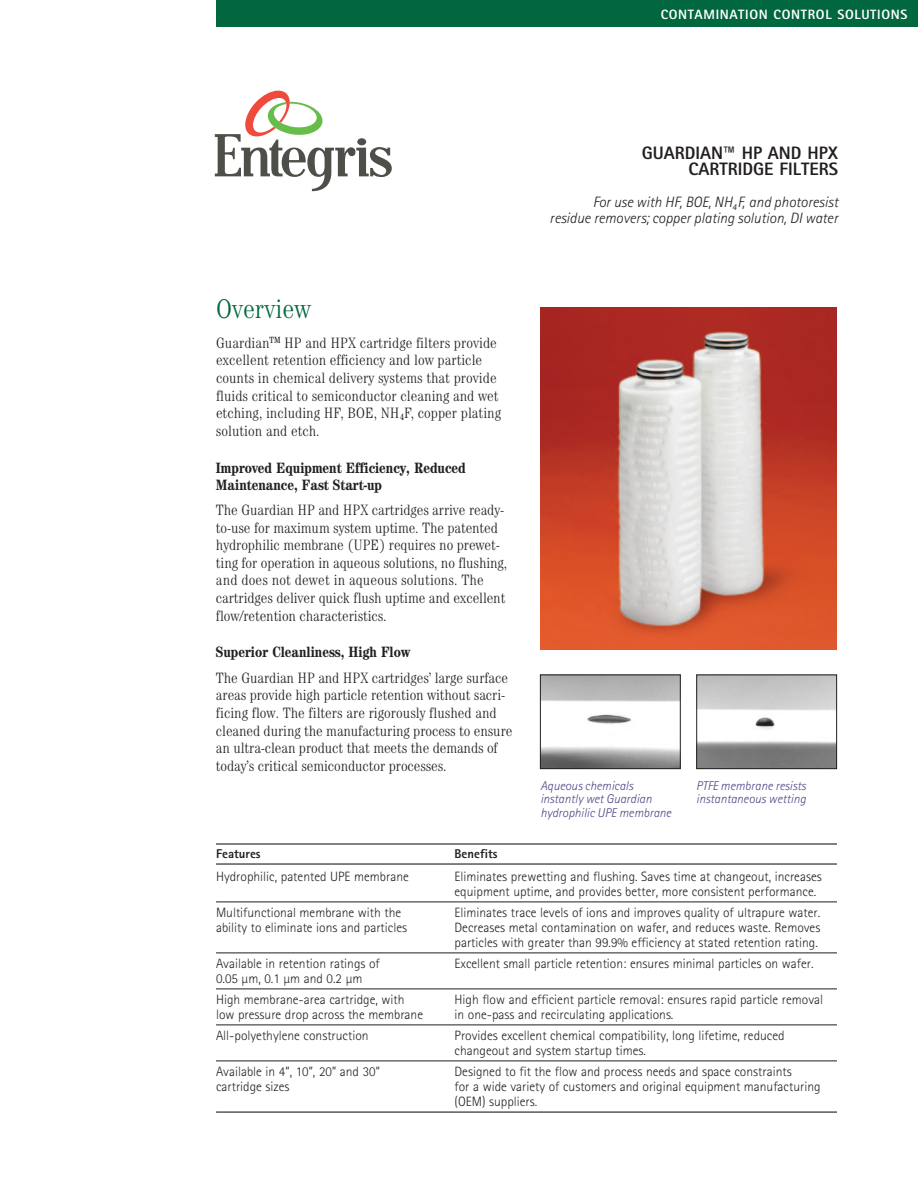
<style>
.page{position:relative;width:918px;height:1188px;background:#fff}
.page>*{position:absolute;margin:0;border:0;box-sizing:border-box;transform-origin:0 0}
.t1{font:300 condensed 27px "Century";color:#00673e}
.t2{font:800 18px/16.5px "Rotis Sans Serif";color:#231f20;text-align:right}
.t3{font:300 condensed 15px/17.7px "Century";letter-spacing:-.01em;color:#231f20}
.t4{font:700 condensed 15px/17.2px "Century";color:#231f20}
.t5{font:italic 300 15px/16.5px "Rotis Sans Serif";color:#231f20;text-align:right}
.t6{font:300 13.5px/15px "Rotis Sans Serif";color:#231f20}
.t7{font:800 13.5px "Rotis Sans Serif";letter-spacing:.05em;color:#fff}
.t8{font:italic 300 12.75px/13.5px "Rotis Sans Serif";color:#4c4685}
.t9{font:800 12.75px "Rotis Sans Serif";color:#231f20}
.s1{font-size:21px}
</style>
<div class="page">
<svg style="left:215px;top:91px;width:177px;height:100px"></svg>
<div style="left:216px;top:0;width:702px;height:27px;background:#00673e"></div>
<img style="left:541px;top:308px;width:296px;height:341px">
<img style="left:542px;top:677px;width:137px;height:90px">
<div style="left:540px;top:675px;width:141px;height:94px;border:1px solid #231f20"></div>
<img style="left:698px;top:677px;width:137px;height:90px">
<div style="left:696px;top:675px;width:141px;height:94px;border:1px solid #231f20"></div>
<hr style="left:216px;top:843px;width:621px;height:2px;background:#231f20">
<hr style="left:216px;top:863px;width:621px;height:2px;background:#231f20">
<hr style="left:216px;top:902px;width:621px;height:1px;background:#231f20">
<hr style="left:216px;top:953px;width:621px;height:1px;background:#231f20">
<hr style="left:216px;top:989px;width:621px;height:1px;background:#231f20">
<hr style="left:216px;top:1025px;width:621px;height:1px;background:#231f20">
<hr style="left:216px;top:1061px;width:621px;height:1px;background:#231f20">
<hr style="left:216px;top:1112px;width:621px;height:1px;background:#231f20">
<p class="t7" style="left:661px;top:6px;width:248px">CONTAMINATION CONTROL SOLUTIONS</p>
<h2 class="t2" style="left:642px;top:144px;width:198px">GUARDIAN<span class="s1">™</span> HP AND HPX<br>CARTRIDGE FILTERS</h2>
<p class="t5" style="left:550px;top:194px;width:290px">For use with HF, BOE, NH<sub>4</sub> F, and photoresist residue removers; copper plating solution, DI water</p>
<h1 class="t1" style="left:216px;top:293px;width:96px">Overview</h1>
<p class="t3" style="left:216px;top:334px;width:287px">Guardian<sup>TM</sup> HP and HPX cartridge filters provide excellent retention efficiency and low particle counts in chemical delivery systems that provide fluids critical to semiconductor cleaning and wet etching, including HF, BOE, NH<sub>4</sub>F, copper plating solution and etch.</p>
<p class="t4" style="left:216px;top:459px;width:251px">Improved Equipment Efficiency, Reduced<br>Maintenance, Fast Start-up</p>
<p class="t3" style="left:216px;top:501px;width:293px">The Guardian HP and HPX cartridges arrive ready&shy;to-use for maximum system uptime. The patented hydrophilic membrane (UPE) requires no prewet&shy;ting for operation in aqueous solutions, no flushing, and does not dewet in aqueous solutions. The cartridges deliver quick flush uptime and excellent flow/retention characteristics.</p>
<p class="t4" style="left:216px;top:644px;width:196px">Superior Cleanliness, High Flow</p>
<p class="t3" style="left:216px;top:669px;width:298px">The Guardian HP and HPX cartridges’ large surface areas provide high particle retention without sacri&shy;ficing flow. The filters are rigorously flushed and cleaned during the manufacturing process to ensure an ultra-clean product that meets the demands of today’s critical semiconductor processes.</p>
<p class="t8" style="left:540px;top:779px;width:132px">Aqueous chemicals instantly wet Guardian hydrophilic UPE membrane</p>
<p class="t8" style="left:696px;top:779px;width:111px">PTFE membrane resists instantaneous wetting</p>
<p class="t9" style="left:216px;top:846px;width:46px">Features</p>
<p class="t9" style="left:455px;top:846px;width:44px">Benefits</p>
<p class="t6" style="left:216px;top:868px;width:194px">Hydrophilic, patented UPE membrane</p>
<p class="t6" style="left:455px;top:868px;width:369px">Eliminates prewetting and flushing. Saves time at changeout, increases equipment uptime, and provides better, more consistent performance.</p>
<p class="t6" style="left:216px;top:904px;width:187px">Multifunctional membrane with the</p>
<p class="t6" style="left:455px;top:904px;width:367px">Eliminates trace levels of ions and improves quality of ultrapure water.</p>
<p class="t6" style="left:216px;top:919px;width:193px">ability to eliminate ions and particles</p>
<p class="t6" style="left:455px;top:919px;width:367px">Decreases metal contamination on wafer, and reduces waste. Removes particles with greater than 99.9% efficiency at stated retention rating.</p>
<p class="t6" style="left:216px;top:955px;width:165px">Available in retention ratings of</p>
<p class="t6" style="left:455px;top:955px;width:361px">Excellent small particle retention: ensures minimal particles on wafer.</p>
<p class="t6" style="left:216px;top:967px;width:190px;line-height:21px">0.05 µm, 0.1 µm and 0.2 µm<br>High membrane-area cartridge, with</p>
<p class="t6" style="left:455px;top:991px;width:370px">High flow and efficient particle removal: ensures rapid particle removal</p>
<p class="t6" style="left:216px;top:1006px;width:209px">low pressure drop across the membrane</p>
<p class="t6" style="left:455px;top:1006px;width:220px">in one-pass and recirculating applications.</p>
<p class="t6" style="left:216px;top:1027px;width:154px">All-polyethylene construction</p>
<p class="t6" style="left:455px;top:1027px;width:332px">Provides excellent chemical compatibility, long lifetime, reduced changeout and system startup times.</p>
<p class="t6" style="left:216px;top:1063px;width:165px">Available in 4”, 10”, 20” and 30”</p>
<p class="t6" style="left:455px;top:1063px;width:339px">Designed to fit the flow and process needs and space constraints</p>
<p class="t6" style="left:216px;top:1078px;width:75px">cartridge sizes</p>
<p class="t6" style="left:455px;top:1078px;width:368px">for a wide variety of customers and original equipment manufacturing (OEM) suppliers.</p>
</div>
